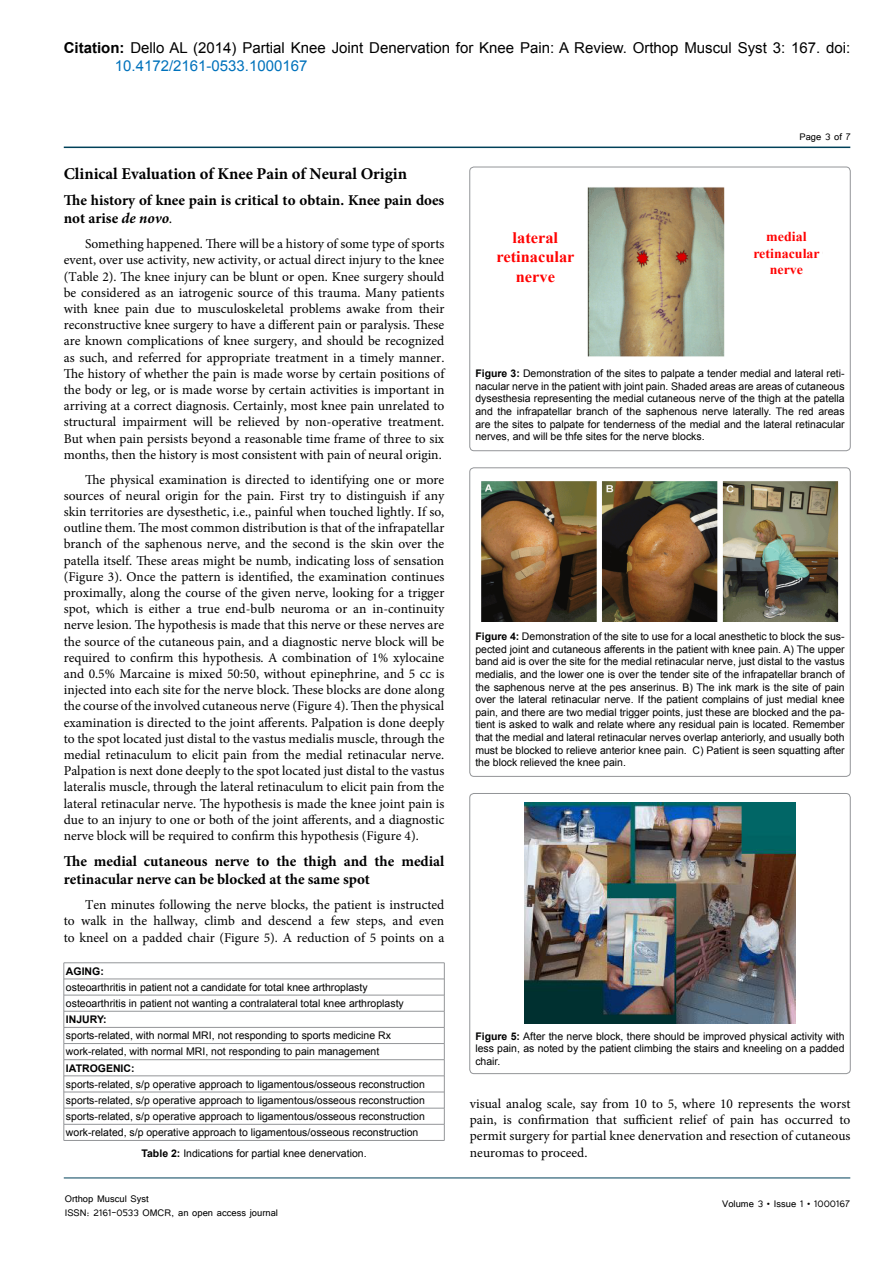
<style>
.page{position:relative;width:893px;height:1263px;background:#fff}
.page>*{position:absolute;margin:0;border:0;box-sizing:border-box;transform-origin:0 0}
.t1{font:700 16.5px "Minion Pro";color:#000}
.t2{font:700 16.05px/19.2px "Times New Roman";color:#ff0303;text-align:center}
.t3{font:700 15px/18px "Minion Pro";color:#000}
.t4{font:15px/18px "Arial";color:#000}
.t5{font:700 13.65px/16.4px "Times New Roman";color:#ff0303;text-align:center}
.t6{font:13.5px/16.2px "Minion Pro";color:#000;text-align:justify}
.t7{font:12px/14.4px "Tunga";color:#000}
.t8{font:10.5px/12.6px "Arial";color:#000;text-align:justify}
.t9{font:700 10.5px "Arial";color:#000}
.s1{font-weight:700}
.s2{color:#0072bc}
.s3{font-style:italic}
.s4{font-weight:400;font-style:italic}
</style>
<div class="page">
<hr style="left:64px;top:147px;width:786px;height:1px;background:#004159">
<hr style="left:64px;top:1178px;width:786px;height:1px;background:#004159">
<div style="left:470px;top:167px;width:380px;height:284px;border:1px solid #939598;border-radius:4px"></div>
<img style="left:587px;top:187px;width:236px;height:170px">
<div style="left:743px;top:226px;width:79px;height:62px;background:#fff"></div>
<div style="left:470px;top:468px;width:380px;height:308px;border:1px solid #939598;border-radius:4px"></div>
<img style="left:481px;top:481px;width:358px;height:141px">
<div style="left:470px;top:793px;width:380px;height:281px;border:1px solid #939598;border-radius:4px"></div>
<img style="left:525px;top:802px;width:270px;height:221px">
<hr style="left:64px;top:962px;width:380px;height:1px;background:#939598">
<hr style="left:64px;top:979px;width:380px;height:1px;background:#939598">
<hr style="left:64px;top:995px;width:380px;height:1px;background:#939598">
<hr style="left:64px;top:1011px;width:380px;height:1px;background:#939598">
<hr style="left:64px;top:1027px;width:380px;height:1px;background:#939598">
<hr style="left:64px;top:1043px;width:380px;height:1px;background:#939598">
<hr style="left:64px;top:1059px;width:380px;height:1px;background:#939598">
<hr style="left:64px;top:1075px;width:380px;height:1px;background:#939598">
<hr style="left:64px;top:1092px;width:380px;height:1px;background:#939598">
<hr style="left:64px;top:1108px;width:380px;height:1px;background:#939598">
<hr style="left:64px;top:1124px;width:380px;height:1px;background:#939598">
<svg style="left:64px;top:963px;width:1px;height:177px"></svg>
<svg style="left:444px;top:963px;width:1px;height:177px"></svg>
<hr style="left:64px;top:1140px;width:380px;height:1px;background:#939598">
<p class="t4" style="left:115px;top:39px;width:737px;text-indent:-51px"><span class="s1">Citation:</span> Dello AL (2014) Partial Knee Joint Denervation for Knee Pain: A Review. Orthop Muscul Syst 3: 167. doi:<br><span class="s2">10.4172/2161-0533.1000167</span></p>
<p class="t1" style="left:64px;top:162px;width:345px">Clinical Evaluation of Knee Pain of Neural Origin</p>
<p class="t3" style="left:64px;top:191px;width:382px">The history of knee pain is critical to obtain. Knee pain does not arise <span class="s3">de novo</span><span class="s4">.</span></p>
<p class="t6" style="left:64px;top:236px;width:382px;text-indent:21px">Something happened. There will be a history of some type of sports event, over use activity, new activity, or actual direct injury to the knee (Table 2). The knee injury can be blunt or open. Knee surgery should be considered as an iatrogenic source of this trauma. Many patients with knee pain due to musculoskeletal problems awake from their reconstructive knee surgery to have a different pain or paralysis. These are known complications of knee surgery, and should be recognized as such, and referred for appropriate treatment in a timely manner.<br>The history of whether the pain is made worse by certain positions of the body or leg, or is made worse by certain activities is important in arriving at a correct diagnosis. Certainly, most knee pain unrelated to structural impairment will be relieved by non-operative treatment.<br>But when pain persists beyond a reasonable time frame of three to six months, then the history is most consistent with pain of neural origin.</p>
<p class="t6" style="left:64px;top:471px;width:382px;text-indent:21px">The physical examination is directed to identifying one or more sources of neural origin for the pain. First try to distinguish if any skin territories are dysesthetic, i.e., painful when touched lightly. If so, outline them. The most common distribution is that of the infrapatellar branch of the saphenous nerve, and the second is the skin over the patella itself. These areas might be numb, indicating loss of sensation (Figure 3). Once the pattern is identified, the examination continues proximally, along the course of the given nerve, looking for a trigger spot, which is either a true end-bulb neuroma or an in-continuity nerve lesion. The hypothesis is made that this nerve or these nerves are the source of the cutaneous pain, and a diagnostic nerve block will be required to confirm this hypothesis. A combination of 1% xylocaine and 0.5% Marcaine is mixed 50:50, without epinephrine, and 5 cc is injected into each site for the nerve block. These blocks are done along the course of the involved cutaneous nerve (Figure 4). Then the physical examination is directed to the joint afferents. Palpation is done deeply to the spot located just distal to the vastus medialis muscle, through the medial retinaculum to elicit pain from the medial retinacular nerve.<br>Palpation is next done deeply to the spot located just distal to the vastus lateralis muscle, through the lateral retinaculum to elicit pain from the lateral retinacular nerve. The hypothesis is made the knee joint pain is due to an injury to one or both of the joint afferents, and a diagnostic nerve block will be required to confirm this hypothesis (Figure 4).</p>
<p class="t3" style="left:64px;top:852px;width:382px">The medial cutaneous nerve to the thigh and the medial retinacular nerve can be blocked at the same spot</p>
<p class="t6" style="left:64px;top:897px;width:382px;text-indent:21px">Ten minutes following the nerve blocks, the patient is instructed to walk in the hallway, climb and descend a few steps, and even to kneel on a padded chair (Figure 5). A reduction of 5 points on a</p>
<p class="t9" style="left:66px;top:964px;width:39px">AGING:</p>
<p class="t8" style="left:66px;top:979px;width:339px;line-height:16.2px">osteoarthritis in patient not a candidate for total knee arthroplasty osteoarthritis in patient not wanting a contralateral total knee arthroplasty</p>
<p class="t9" style="left:66px;top:1012px;width:42px">INJURY:</p>
<p class="t8" style="left:66px;top:1027px;width:327px;line-height:16.2px">sports-related, with normal MRI, not responding to sports medicine Rx work-related, with normal MRI, not responding to pain management</p>
<p class="t9" style="left:66px;top:1061px;width:70px">IATROGENIC:</p>
<p class="t8" style="left:66px;top:1076px;width:360px;line-height:16.2px">sports-related, s/p operative approach to ligamentous/osseous reconstruction sports-related, s/p operative approach to ligamentous/osseous reconstruction sports-related, s/p operative approach to ligamentous/osseous reconstruction work-related, s/p operative approach to ligamentous/osseous reconstruction</p>
<p class="t8" style="left:142px;top:1147px;width:227px"><span class="s1">Table 2:</span> Indications for partial knee denervation.</p>
<p class="t7" style="left:65px;top:1190px;width:215px">Orthop Muscul Syst<br>ISSN: 2161-0533 OMCR, an open access journal</p>
<p class="t7" style="left:799px;top:128px;width:53px">Page 3 of 7</p>
<p class="t2" style="left:496px;top:228px;width:80px">lateral retinacular nerve</p>
<p class="t5" style="left:753px;top:228px;width:68px">medial retinacular nerve</p>
<p class="t8" style="left:475px;top:367px;width:371px"><span class="s1">Figure 3:</span> Demonstration of the sites to palpate a tender medial and lateral reti&shy;nacular nerve in the patient with joint pain. Shaded areas are areas of cutaneous dysesthesia representing the medial cutaneous nerve of the thigh at the patella and the infrapatellar branch of the saphenous nerve laterally. The red areas are the sites to palpate for tenderness of the medial and the lateral retinacular nerves, and will be thfe sites for the nerve blocks.</p>
<p class="t8" style="left:475px;top:630px;width:371px"><span class="s1">Figure 4:</span> Demonstration of the site to use for a local anesthetic to block the sus&shy;pected joint and cutaneous afferents in the patient with knee pain. A) The upper band aid is over the site for the medial retinacular nerve, just distal to the vastus medialis, and the lower one is over the tender site of the infrapatellar branch of the saphenous nerve at the pes anserinus. B) The ink mark is the site of pain over the lateral retinacular nerve. If the patient complains of just medial knee pain, and there are two medial trigger points, just these are blocked and the pa&shy;tient is asked to walk and relate where any residual pain is located. Remember that the medial and lateral retinacular nerves overlap anteriorly, and usually both must be blocked to relieve anterior knee pain. C) Patient is seen squatting after the block relieved the knee pain.</p>
<p class="t8" style="left:475px;top:1030px;width:371px"><span class="s1">Figure 5:</span> After the nerve block, there should be improved physical activity with less pain, as noted by the patient climbing the stairs and kneeling on a padded chair.</p>
<p class="t6" style="left:470px;top:1096px;width:382px">visual analog scale, say from 10 to 5, where 10 represents the worst pain, is confirmation that sufficient relief of pain has occurred to permit surgery for partial knee denervation and resection of cutaneous neuromas to proceed.</p>
<p class="t7" style="left:722px;top:1196px;width:129px">Volume 3 • Issue 1 • 1000167</p>
</div>
